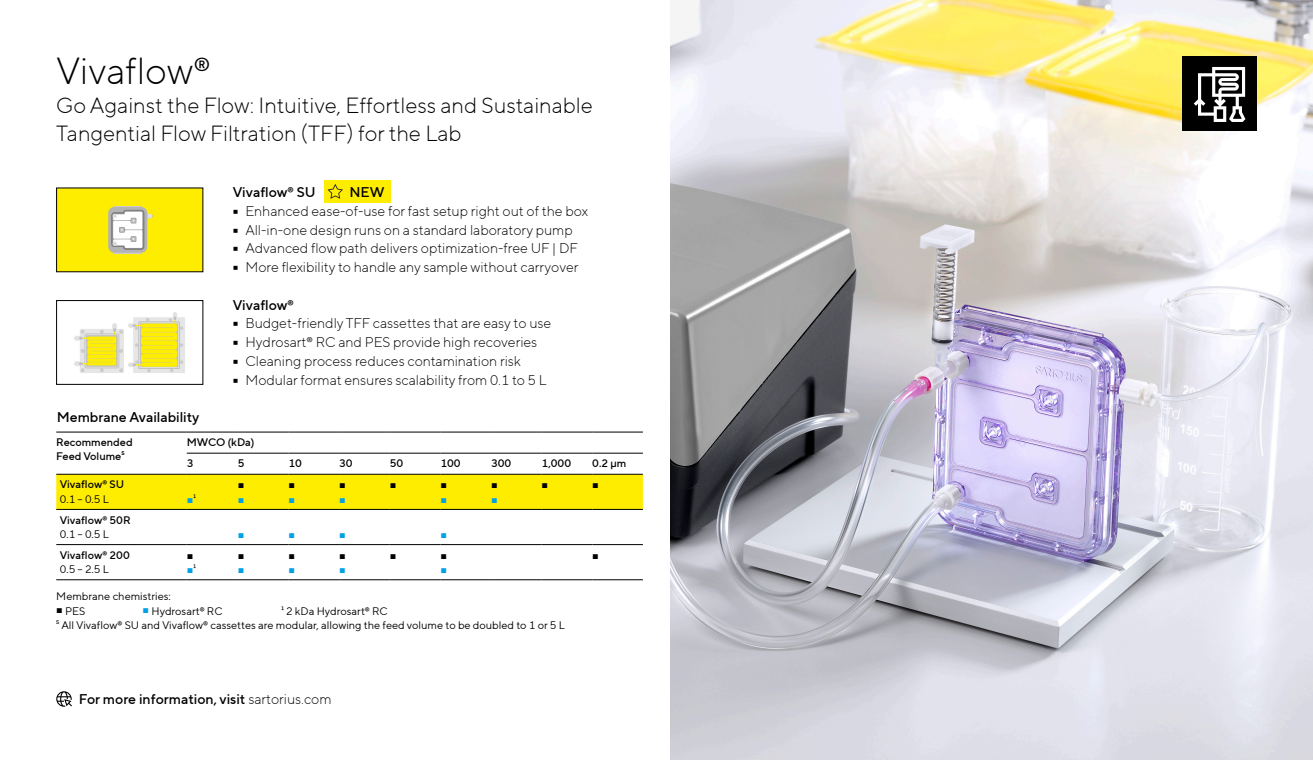
<style>
.page{position:relative;width:1313px;height:760px;background:#fff}
.page>*{position:absolute;margin:0;border:0;box-sizing:border-box;transform-origin:0 0}
.t1{font:300 37.5px "TT Norms Pro";color:#000}
.t2{font:300 21.88px/28.1px "TT Norms Pro";color:#000}
.t3{font:300 14.06px "TT Norms Pro";color:#000}
.t4{font:500 14.06px "TT Norms Pro";color:#000}
.t5{font:10.94px/14.1px "TT Norms Pro";color:#000}
.t6{font:500 10.94px/14.1px "TT Norms Pro";color:#000}
.t7{font:10.94px "TT Norms Pro";color:#00a0e6}
.s1{color:#000}
.s2{color:#00a0e6}
.s3{font-weight:300}
</style>
<div class="page">
<img style="left:671px;top:0;width:641px;height:759px">
<div style="left:56px;top:475px;width:587px;height:34px;background:#ffed00"></div>
<hr style="left:187px;top:509px;width:51px;height:1px;background:#000">
<hr style="left:238px;top:509px;width:50px;height:1px;background:#000">
<hr style="left:288px;top:509px;width:51px;height:1px;background:#000">
<hr style="left:339px;top:509px;width:51px;height:1px;background:#000">
<hr style="left:390px;top:509px;width:50px;height:1px;background:#000">
<hr style="left:440px;top:509px;width:51px;height:1px;background:#000">
<hr style="left:491px;top:509px;width:50px;height:1px;background:#000">
<hr style="left:541px;top:509px;width:51px;height:1px;background:#000">
<hr style="left:592px;top:509px;width:51px;height:1px;background:#000">
<hr style="left:56px;top:544px;width:131px;height:1px;background:#000">
<hr style="left:187px;top:544px;width:51px;height:1px;background:#000">
<hr style="left:238px;top:544px;width:50px;height:1px;background:#000">
<hr style="left:288px;top:544px;width:51px;height:1px;background:#000">
<hr style="left:339px;top:544px;width:51px;height:1px;background:#000">
<hr style="left:390px;top:544px;width:50px;height:1px;background:#000">
<hr style="left:440px;top:544px;width:51px;height:1px;background:#000">
<hr style="left:491px;top:544px;width:50px;height:1px;background:#000">
<hr style="left:541px;top:544px;width:51px;height:1px;background:#000">
<hr style="left:592px;top:544px;width:51px;height:1px;background:#000">
<hr style="left:56px;top:579px;width:131px;height:1px;background:#000">
<hr style="left:187px;top:579px;width:51px;height:1px;background:#000">
<hr style="left:238px;top:579px;width:50px;height:1px;background:#000">
<hr style="left:288px;top:579px;width:51px;height:1px;background:#000">
<hr style="left:339px;top:579px;width:51px;height:1px;background:#000">
<hr style="left:390px;top:579px;width:50px;height:1px;background:#000">
<hr style="left:440px;top:579px;width:51px;height:1px;background:#000">
<hr style="left:491px;top:579px;width:50px;height:1px;background:#000">
<hr style="left:541px;top:579px;width:51px;height:1px;background:#000">
<hr style="left:592px;top:579px;width:51px;height:1px;background:#000">
<hr style="left:56px;top:509px;width:131px;height:1px;background:#000">
<hr style="left:187px;top:474px;width:51px;height:1px;background:#000">
<hr style="left:238px;top:474px;width:50px;height:1px;background:#000">
<hr style="left:288px;top:474px;width:51px;height:1px;background:#000">
<hr style="left:339px;top:474px;width:51px;height:1px;background:#000">
<hr style="left:390px;top:474px;width:50px;height:1px;background:#000">
<hr style="left:440px;top:474px;width:51px;height:1px;background:#000">
<hr style="left:491px;top:474px;width:50px;height:1px;background:#000">
<hr style="left:541px;top:474px;width:51px;height:1px;background:#000">
<hr style="left:592px;top:474px;width:51px;height:1px;background:#000">
<hr style="left:56px;top:431px;width:131px;height:1px;background:#000">
<hr style="left:56px;top:474px;width:131px;height:1px;background:#000">
<hr style="left:187px;top:431px;width:51px;height:1px;background:#000">
<hr style="left:238px;top:431px;width:50px;height:1px;background:#000">
<hr style="left:288px;top:431px;width:51px;height:1px;background:#000">
<hr style="left:339px;top:431px;width:51px;height:1px;background:#000">
<hr style="left:390px;top:431px;width:50px;height:1px;background:#000">
<hr style="left:440px;top:431px;width:51px;height:1px;background:#000">
<hr style="left:491px;top:431px;width:50px;height:1px;background:#000">
<hr style="left:541px;top:431px;width:51px;height:1px;background:#000">
<hr style="left:592px;top:431px;width:51px;height:1px;background:#000">
<hr style="left:187px;top:452px;width:51px;height:1px;background:#000">
<hr style="left:238px;top:452px;width:50px;height:1px;background:#000">
<hr style="left:288px;top:452px;width:51px;height:1px;background:#000">
<hr style="left:339px;top:452px;width:51px;height:1px;background:#000">
<hr style="left:390px;top:452px;width:50px;height:1px;background:#000">
<hr style="left:440px;top:452px;width:51px;height:1px;background:#000">
<hr style="left:491px;top:452px;width:50px;height:1px;background:#000">
<hr style="left:541px;top:452px;width:51px;height:1px;background:#000">
<hr style="left:592px;top:452px;width:51px;height:1px;background:#000">
<svg style="left:56px;top:691px;width:16px;height:15px"></svg>
<div style="left:57px;top:188px;width:146px;height:84px;background:#ffed00"></div>
<svg style="left:108px;top:206px;width:45px;height:48px;background:#d7d5b2"></svg>
<div style="left:56px;top:300px;width:147px;height:84px;border:1px solid #000"></div>
<img style="left:128px;top:312px;width:57px;height:61px">
<img style="left:74px;top:323px;width:50px;height:50px">
<div style="left:1182px;top:56px;width:74px;height:74px;background:#000"></div>
<div style="left:324px;top:180px;width:66px;height:22px;background:#ffed00"></div>
<svg style="left:327px;top:184px;width:16px;height:15px"></svg>
<svg style="left:1193px;top:67px;width:52px;height:55px"></svg>
<h1 class="t1" style="left:56px;top:44px;width:156px">Vivaflow®</h1>
<h2 class="t2" style="left:56px;top:90px;width:538px">Go Against the Flow: Intuitive, Effortless and Sustainable<br>Tangential Flow Filtration (TFF) for the Lab</h2>
<p class="t4" style="left:233px;top:182px;width:84px">Vivaflow® SU</p>
<p class="t3" style="left:233px;top:201px;width:356px">• Enhanced ease-of-use for fast setup right out of the box</p>
<p class="t3" style="left:233px;top:219px;width:341px">• All-in-one design runs on a standard laboratory pump</p>
<p class="t3" style="left:233px;top:238px;width:346px">• Advanced flow path delivers optimization-free UF | DF</p>
<p class="t3" style="left:233px;top:257px;width:347px">• More flexibility to handle any sample without carryover</p>
<p class="t4" style="left:349px;top:182px;width:37px">NEW</p>
<p class="t4" style="left:57px;top:407px;width:144px">Membrane Availability</p>
<p class="t4" style="left:233px;top:294px;width:62px">Vivaflow®</p>
<p class="t3" style="left:233px;top:313px;width:320px">• Budget-friendly TFF cassettes that are easy to use</p>
<p class="t3" style="left:233px;top:332px;width:306px">• Hydrosart® RC and PES provide high recoveries</p>
<p class="t3" style="left:233px;top:351px;width:289px">• Cleaning process reduces contamination risk</p>
<p class="t3" style="left:233px;top:369px;width:315px">• Modular format ensures scalability from 0.1 to 5 L</p>
<p class="t6" style="left:56px;top:434px;width:78px">Recommended<br>Feed Volume⁵</p>
<p class="t6" style="left:187px;top:431px;width:69px;line-height:21.1px">MWCO (kDa)<br>3</p>
<p class="t6" style="left:238px;top:455px;width:8px">5</p>
<p class="t6" style="left:288px;top:455px;width:15px">10</p>
<p class="t6" style="left:339px;top:455px;width:15px">30</p>
<p class="t6" style="left:390px;top:455px;width:15px">50</p>
<p class="t6" style="left:440px;top:455px;width:22px">100</p>
<p class="t6" style="left:491px;top:455px;width:22px">300</p>
<p class="t6" style="left:541px;top:455px;width:31px">1,000</p>
<p class="t6" style="left:592px;top:455px;width:36px">0.2 μm</p>
<p class="t6" style="left:60px;top:477px;width:66px">Vivaflow® SU</p>
<p class="t5" style="left:60px;top:491px;width:51px">0.1 – 0.5 L</p>
<p class="t7" style="left:187px;top:490px;width:11px">⁌<span class="s1">¹</span></p>
<p class="t5" style="left:238px;top:477px;width:8px">⁌</p>
<p class="t7" style="left:238px;top:490px;width:8px">⁌</p>
<p class="t5" style="left:288px;top:477px;width:8px">⁌</p>
<p class="t7" style="left:288px;top:490px;width:8px">⁌</p>
<p class="t5" style="left:339px;top:477px;width:8px">⁌</p>
<p class="t7" style="left:339px;top:490px;width:8px">⁌</p>
<p class="t5" style="left:390px;top:477px;width:8px">⁌</p>
<p class="t5" style="left:440px;top:477px;width:8px">⁌</p>
<p class="t7" style="left:440px;top:490px;width:8px">⁌</p>
<p class="t5" style="left:491px;top:477px;width:8px">⁌</p>
<p class="t7" style="left:491px;top:490px;width:8px">⁌</p>
<p class="t5" style="left:541px;top:477px;width:8px">⁌</p>
<p class="t5" style="left:592px;top:477px;width:8px">⁌</p>
<p class="t6" style="left:60px;top:512px;width:72px">Vivaflow® 50R</p>
<p class="t5" style="left:60px;top:526px;width:51px">0.1 – 0.5 L</p>
<p class="t7" style="left:238px;top:526px;width:8px">⁌</p>
<p class="t7" style="left:288px;top:526px;width:8px">⁌</p>
<p class="t7" style="left:339px;top:526px;width:8px">⁌</p>
<p class="t7" style="left:440px;top:526px;width:8px">⁌</p>
<p class="t6" style="left:60px;top:547px;width:72px">Vivaflow® 200</p>
<p class="t5" style="left:60px;top:561px;width:51px">0.5 – 2.5 L</p>
<p class="t5" style="left:187px;top:547px;width:11px">⁌ <span class="s2">⁌</span>¹</p>
<p class="t5" style="left:238px;top:547px;width:8px">⁌</p>
<p class="t5" style="left:288px;top:547px;width:8px">⁌</p>
<p class="t7" style="left:288px;top:561px;width:8px">⁌</p>
<p class="t5" style="left:339px;top:547px;width:8px">⁌</p>
<p class="t7" style="left:339px;top:561px;width:8px">⁌</p>
<p class="t5" style="left:390px;top:547px;width:8px">⁌</p>
<p class="t5" style="left:440px;top:547px;width:8px">⁌</p>
<p class="t7" style="left:440px;top:561px;width:8px">⁌</p>
<p class="t7" style="left:238px;top:561px;width:8px">⁌</p>
<p class="t5" style="left:592px;top:547px;width:8px">⁌</p>
<p class="t5" style="left:56px;top:588px;width:116px">Membrane chemistries: ⁌ PES</p>
<p class="t5" style="left:56px;top:603px;width:510px;text-indent:225px">¹ 2 kDa Hydrosart® RC<br>⁵ All Vivaflow® SU and Vivaflow® cassettes are modular, allowing the feed volume to be doubled to 1 or 5 L</p>
<p class="t5" style="left:143px;top:603px;width:81px"><span class="s2">⁌</span> Hydrosart® RC</p>
<p class="t4" style="left:79px;top:688px;width:254px">For more information, visit <span class="s3">sartorius.com</span></p>
</div>
